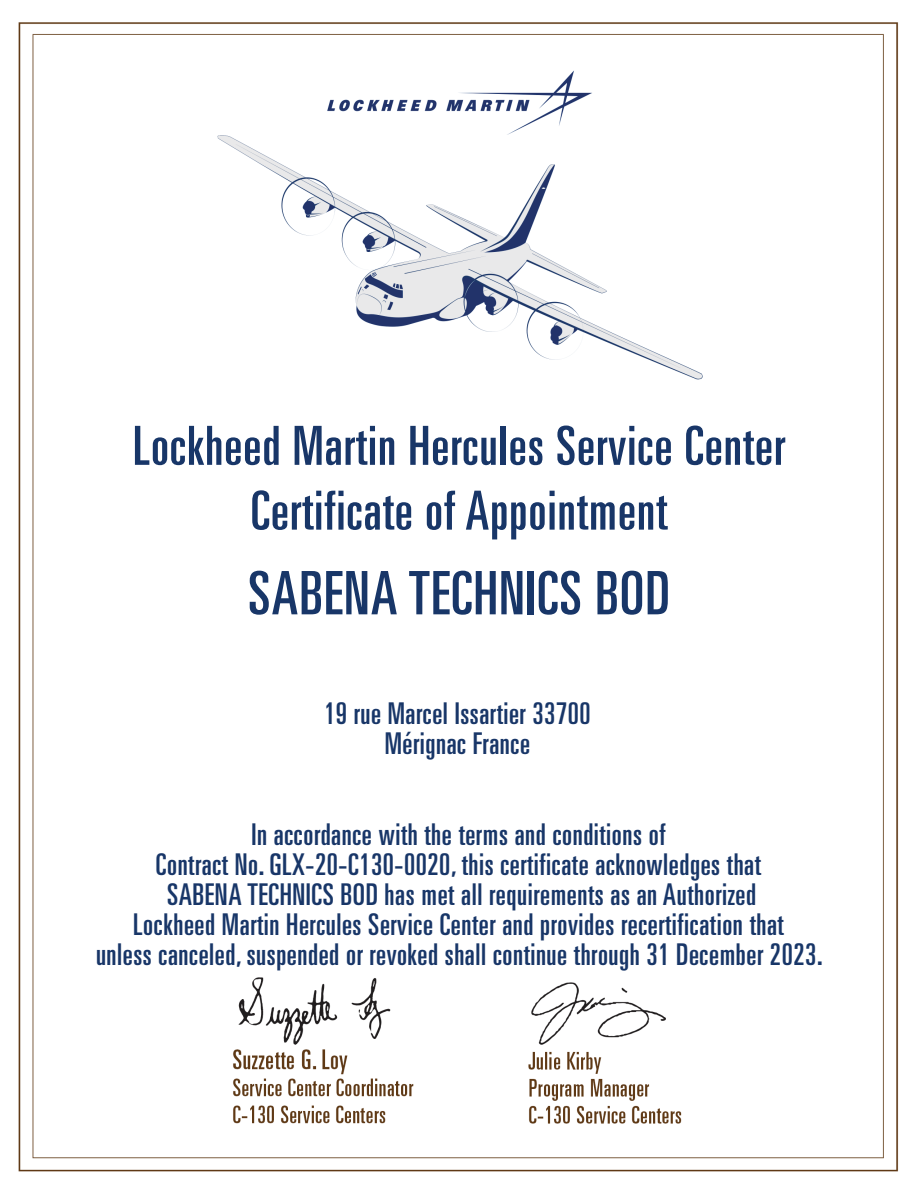
<style>
.page{position:relative;width:918px;height:1188px;background:#fff}
.page>*{position:absolute;margin:0;border:0;box-sizing:border-box;transform-origin:0 0}
.t1{font:ultra-condensed 60px "Univers";letter-spacing:.02em;color:#183668}
.t2{font:ultra-condensed 54px/64.8px "Univers";letter-spacing:.02em;color:#183668;text-align:center}
.t3{font:ultra-condensed 30px/30px "Univers";letter-spacing:.02em;color:#183668;text-align:center}
</style>
<div class="page">
<img style="left:18px;top:22px;width:881px;height:1150px">
<h2 class="t2" style="left:133px;top:413px;width:654px">Lockheed Martin Hercules Service Center<br>Certificate of Appointment</h2>
<h1 class="t1" style="left:248px;top:559px;width:423px">SABENA TECHNICS BOD</h1>
<p class="t3" style="left:324px;top:699px;width:268px">19 rue Marcel Issartier 33700<br>Mérignac France</p>
<p class="t3" style="left:96px;top:820px;width:728px">In accordance with the terms and conditions of<br>Contract No. GLX-20-C130-0020, this certificate acknowledges that<br>SABENA TECHNICS BOD has met all requirements as an Authorized<br>Lockheed Martin Hercules Service Center and provides recertification that<br>unless canceled, suspended or revoked shall continue through 31 December 2023.</p>
</div>
